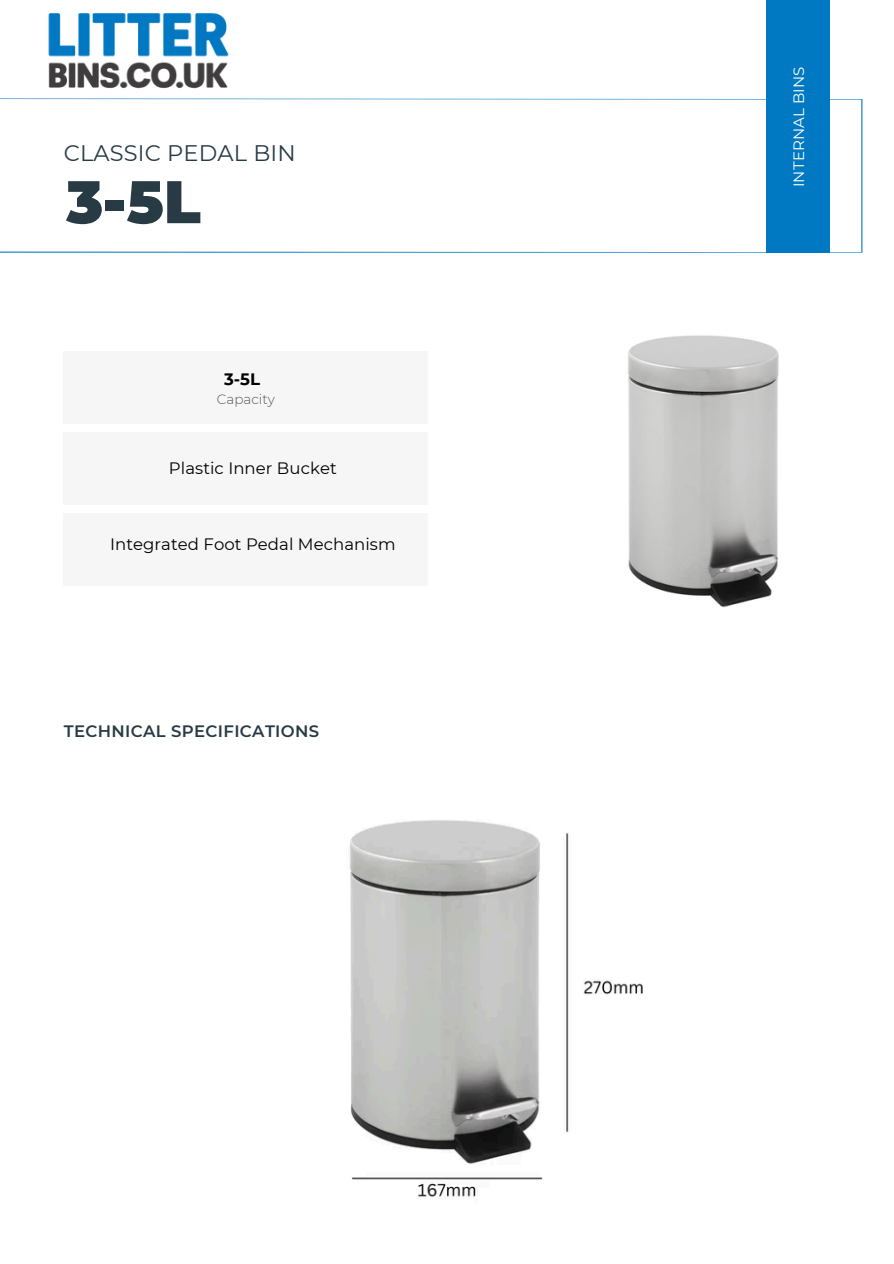
<style>
.page{position:relative;width:894px;height:1264px;background:#fff}
.page>*{position:absolute;margin:0;border:0;box-sizing:border-box;transform-origin:0 0}
.t1{font:900 60px "Montserrat";color:#283b45}
.t2{font:22.5px "Montserrat";letter-spacing:.005em;color:#283b45}
.t3{font:16.5px "Montserrat";letter-spacing:.005em;color:#000}
.t4{font:600 16.5px "Montserrat";letter-spacing:.02em;color:#283b45}
.t5{font:700 16.5px "Montserrat";color:#000}
.t6{font:15px "Montserrat";letter-spacing:.01em;color:#fff}
.t7{font:300 13.5px "Montserrat";color:#575756}
</style>
<div class="page">
<svg style="left:0;top:98px;width:862px;height:155px"></svg>
<div style="left:765px;top:0;width:64px;height:252px;background:#0078c2"></div>
<div style="left:64px;top:352px;width:363px;height:72px;background:#f6f6f6"></div>
<div style="left:64px;top:433px;width:363px;height:72px;background:#f6f6f6"></div>
<div style="left:64px;top:514px;width:363px;height:72px;background:#f6f6f6"></div>
<img style="left:48px;top:13px;width:181px;height:76px">
<img style="left:628px;top:335px;width:151px;height:273px">
<img style="left:350px;top:820px;width:293px;height:377px">
<p class="t2" style="left:64px;top:139px;width:233px">CLASSIC PEDAL BIN</p>
<h4 class="t1" style="left:66px;top:165px;width:136px">3-5L</h4>
<h1 class="t5" style="left:224px;top:369px;width:37px">3-5L</h1>
<p class="t7" style="left:217px;top:391px;width:60px">Capacity</p>
<h5 class="t3" style="left:169px;top:458px;width:169px">Plastic Inner Bucket</h5>
<h5 class="t3" style="left:110px;top:534px;width:287px">Integrated Foot Pedal Mechanism</h5>
<h3 class="t4" style="left:64px;top:721px;width:257px">TECHNICAL SPECIFICATIONS</h3>
<h2 class="t6" style="left:789px;top:187px;width:122px;rotate:-90deg">INTERNAL BINS</h2>
</div>
